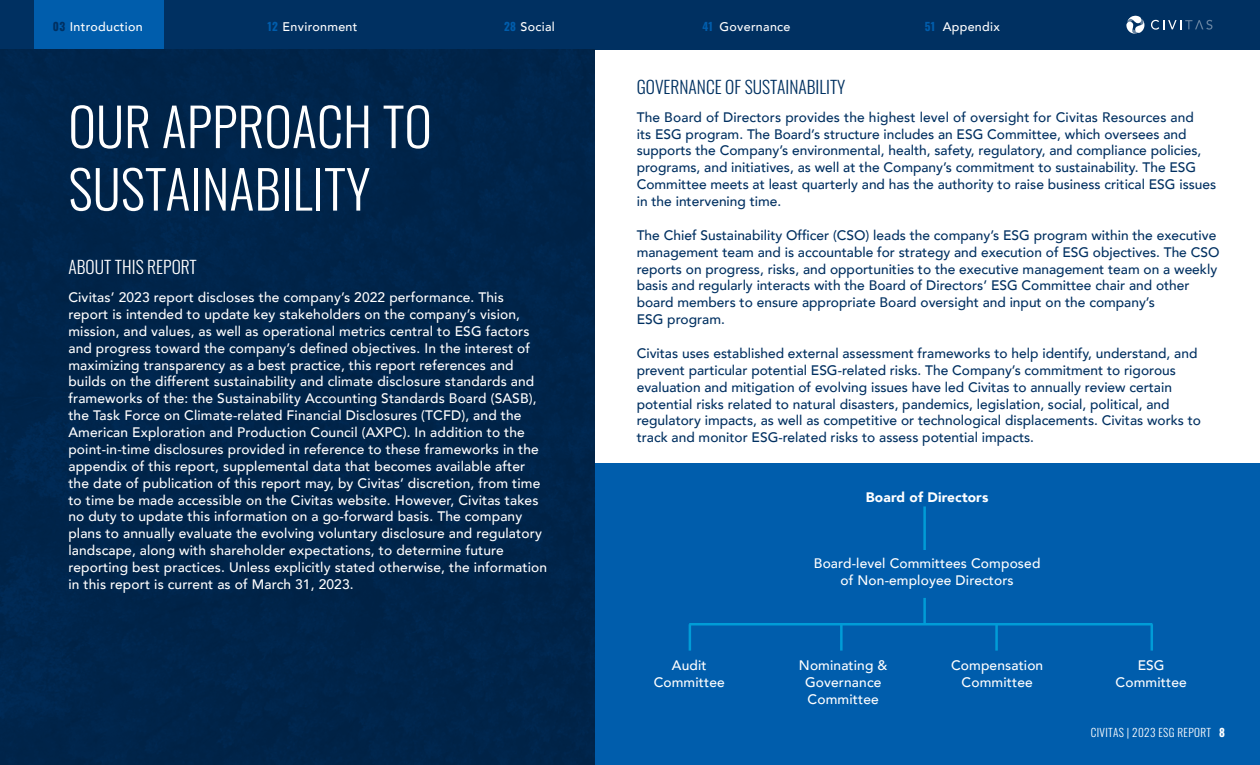
<style>
.page{position:relative;width:1260px;height:765px;background:#fff}
.page>*{position:absolute;margin:0;border:0;box-sizing:border-box;transform-origin:0 0}
.t1{font:300 52.5px/62.5px "Oswald";color:#fff}
.t2{font:300 17.5px "Oswald";color:#003161}
.t3{font:300 17.5px "Oswald";color:#fff}
.t4{font:500 13.75px/16.9px "Avenir";color:#003061}
.t5{font:500 13.75px/16.9px "Avenir";letter-spacing:.01em;color:#fff;text-align:center}
.t6{font:900 13.75px "Avenir";letter-spacing:.01em;color:#fff}
.t7{font:500 12.5px "Avenir";letter-spacing:.025em;color:#fff}
.t8{font:300 11.25px "Oswald";letter-spacing:.03em;color:#fff}
.s1{font-family:"Oswald";font-weight:700;font-size:11.25px;color:#003061}
.s2{font-family:"Oswald";font-weight:700;font-size:11.25px;color:#005dac}
.s3{font-weight:700}
</style>
<div class="page">
<div style="left:0;top:0;width:1260px;height:49px;background:#003061"></div>
<div style="left:34px;top:0;width:130px;height:49px;background:#005dac"></div>
<svg style="left:1151px;top:20px;width:61px;height:10px"></svg>
<svg style="left:1126px;top:15px;width:19px;height:19px"></svg>
<div style="left:594px;top:464px;width:666px;height:301px;background:#005dac"></div>
<div style="left:0;top:49px;width:594px;height:716px;background:#00244a"></div>
<hr style="left:923px;top:506px;width:3px;height:44px;background:#009cd7">
<hr style="left:923px;top:598px;width:3px;height:26px;background:#009cd7">
<hr style="left:689px;top:623px;width:463px;height:3px;background:#009cd7">
<hr style="left:689px;top:624px;width:2px;height:27px;background:#009cd7">
<hr style="left:995px;top:624px;width:3px;height:27px;background:#009cd7">
<hr style="left:1151px;top:624px;width:2px;height:27px;background:#009cd7">
<hr style="left:840px;top:624px;width:3px;height:27px;background:#009cd7">
<p class="t7" style="left:53px;top:16px;width:91px"><span class="s1">03</span> Introduction</p>
<p class="t7" style="left:267px;top:16px;width:92px"><span class="s2">12</span> Environment</p>
<p class="t7" style="left:504px;top:16px;width:52px"><span class="s2">28</span> Social</p>
<p class="t7" style="left:702px;top:16px;width:90px"><span class="s2">41</span> Governance</p>
<p class="t7" style="left:925px;top:16px;width:77px"><span class="s2">51</span> Appendix</p>
<h1 class="t1" style="left:68px;top:90px;width:365px">OUR APPROACH TO<br>SUSTAINABILITY</h1>
<p class="t3" style="left:68px;top:251px;width:130px">ABOUT THIS REPORT</p>
<p class="t5" style="left:68px;top:288px;width:480px;text-align:left">Civitas’ 2023 report discloses the company’s 2022 performance. This report is intended to update key stakeholders on the company’s vision, mission, and values, as well as operational metrics central to ESG factors and progress toward the company’s defined objectives. In the interest of maximizing transparency as a best practice, this report references and builds on the different sustainability and climate disclosure standards and frameworks of the: the Sustainability Accounting Standards Board (SASB), the Task Force on Climate-related Financial Disclosures (TCFD), and the American Exploration and Production Council (AXPC). In addition to the point-in-time disclosures provided in reference to these frameworks in the appendix of this report, supplemental data that becomes available after the date of publication of this report may, by Civitas’ discretion, from time to time be made accessible on the Civitas website. However, Civitas takes no duty to update this information on a go-forward basis. The company plans to annually evaluate the evolving voluntary disclosure and regulatory landscape, along with shareholder expectations, to determine future reporting best practices. Unless explicitly stated otherwise, the information in this report is current as of March 31, 2023.</p>
<p class="t2" style="left:637px;top:71px;width:210px">GOVERNANCE OF SUSTAINABILITY</p>
<p class="t4" style="left:637px;top:108px;width:581px">The Board of Directors provides the highest level of oversight for Civitas Resources and<br>its ESG program. The Board’s structure includes an ESG Committee, which oversees and supports the Company’s environmental, health, safety, regulatory, and compliance policies, programs, and initiatives, as well at the Company’s commitment to sustainability. The ESG Committee meets at least quarterly and has the authority to raise business critical ESG issues in the intervening time.</p>
<p class="t4" style="left:637px;top:226px;width:584px">The Chief Sustainability Officer (CSO) leads the company’s ESG program within the executive management team and is accountable for strategy and execution of ESG objectives. The CSO reports on progress, risks, and opportunities to the executive management team on a weekly basis and regularly interacts with the Board of Directors’ ESG Committee chair and other board members to ensure appropriate Board oversight and input on the company’s<br>ESG program.</p>
<p class="t4" style="left:637px;top:344px;width:566px">Civitas uses established external assessment frameworks to help identify, understand, and prevent particular potential ESG-related risks. The Company’s commitment to rigorous evaluation and mitigation of evolving issues have led Civitas to annually review certain potential risks related to natural disasters, pandemics, legislation, social, political, and regulatory impacts, as well as competitive or technological displacements. Civitas works to track and monitor ESG-related risks to assess potential impacts.</p>
<p class="t6" style="left:866px;top:486px;width:124px">Board of Directors</p>
<p class="t5" style="left:814px;top:554px;width:228px">Board-level Committees Composed of Non-employee Directors</p>
<p class="t5" style="left:654px;top:656px;width:73px">Audit<br>Committee</p>
<p class="t5" style="left:799px;top:656px;width:90px">Nominating &amp;<br>Governance<br>Committee</p>
<p class="t5" style="left:951px;top:656px;width:94px">Compensation<br>Committee</p>
<p class="t5" style="left:1116px;top:656px;width:73px">ESG<br>Committee</p>
<p class="t8" style="left:1091px;top:723px;width:136px">CIVITAS | 2023 ESG REPORT <span class="s3">8</span></p>
</div>
